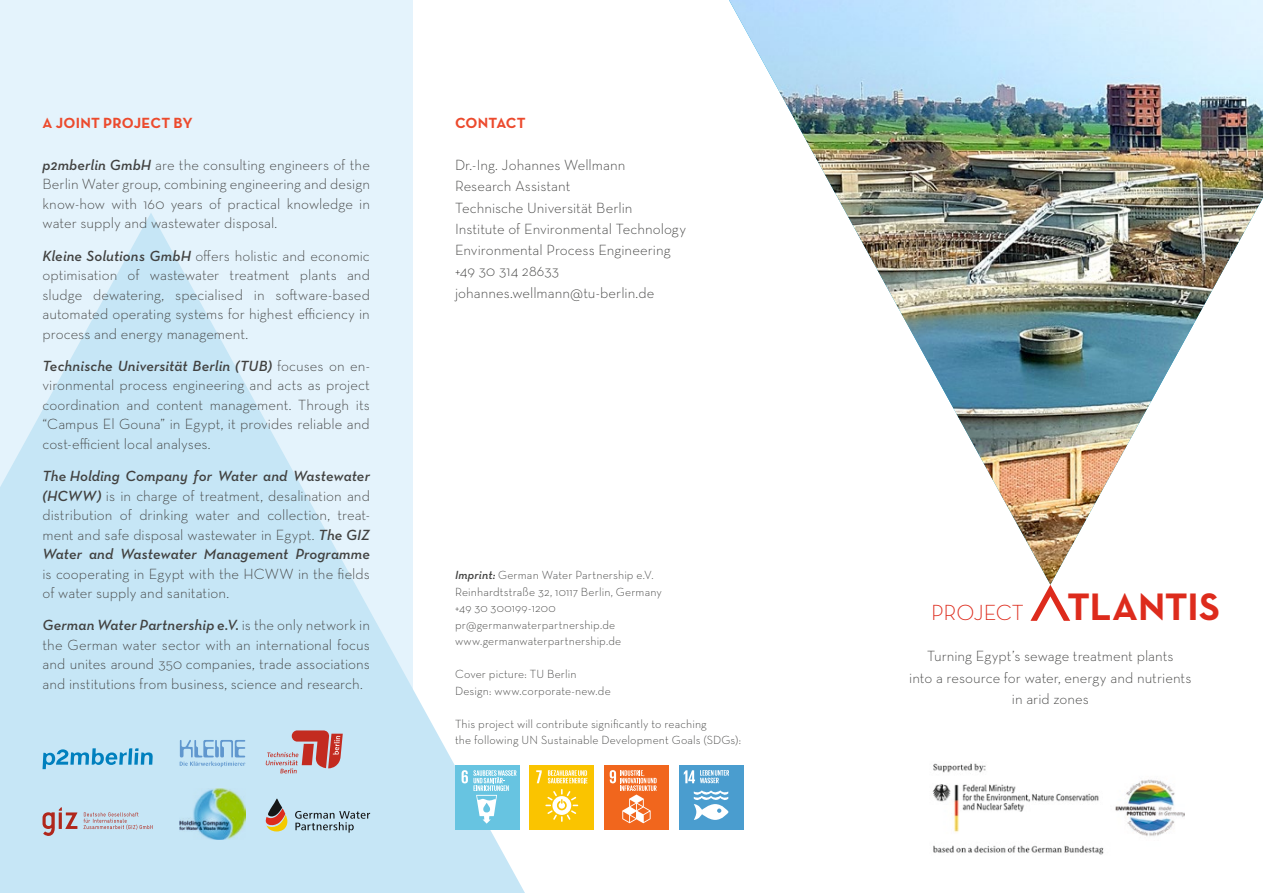
<style>
.page{position:relative;width:1263px;height:893px;background:#fff}
.page>*{position:absolute;margin:0;border:0;box-sizing:border-box;transform-origin:0 0}
._01_Headline{font:300 22.2px "Neutraface Text";letter-spacing:-.02em;color:#dd2b1c}
.t1{font:300 15px/19.5px "Neutraface Text";color:#414140;text-align:justify}
.t2{font:700 15px "Neutraface Text";letter-spacing:.005em;color:#ec4a2d}
.t3{font:300 12px/16.5px "Neutraface Text";letter-spacing:.01em;color:#414140}
.s1{font-weight:600;font-style:italic}
.s2{font-weight:700;font-size:39px}
</style>
<div class="page">
<div style="left:0;top:0;width:412px;height:893px;background:#e4f3fc"></div>
<svg style="left:0;top:213px;width:525px;height:680px;fill:#c6e6f6"></svg>
<img style="left:932px;top:763px;width:253px;height:92px">
<svg style="left:180px;top:740px;width:65px;height:27px;background:#a4cbe8"></svg>
<svg style="left:43px;top:748px;width:110px;height:21px;background:#82c3e2"></svg>
<img style="left:180px;top:789px;width:65px;height:51px">
<svg style="left:266px;top:730px;width:77px;height:43px;background:#c59a9f"></svg>
<svg style="left:295px;top:811px;width:75px;height:22px;background:#a3bdca"></svg>
<svg style="left:266px;top:799px;width:21px;height:32px"></svg>
<img style="left:729px;top:0;width:534px;height:585px">
<svg style="left:1030px;top:585px;width:40px;height:36px"></svg>
<div style="left:455px;top:765px;width:64px;height:64px;background:#67c4e1"></div>
<svg style="left:462px;top:770px;width:55px;height:54px"></svg>
<div style="left:530px;top:765px;width:64px;height:64px;background:#fac400"></div>
<svg style="left:536px;top:770px;width:6px;height:13px"></svg>
<svg style="left:545px;top:789px;width:33px;height:33px"></svg>
<svg style="left:548px;top:770px;width:39px;height:13px"></svg>
<div style="left:604px;top:765px;width:65px;height:64px;background:#f1661d"></div>
<svg style="left:610px;top:770px;width:47px;height:53px"></svg>
<div style="left:679px;top:765px;width:64px;height:64px;background:#4a9dcf"></div>
<svg style="left:694px;top:790px;width:35px;height:30px"></svg>
<svg style="left:684px;top:770px;width:45px;height:13px"></svg>
<svg style="left:43px;top:807px;width:34px;height:29px"></svg>
<svg style="left:84px;top:812px;width:69px;height:18px"></svg>
<p class="t2" style="left:43px;top:113px;width:152px">A JOINT PROJECT BY</p>
<p class="t1" style="left:43px;top:155px;width:329px"><span class="s1">p2mberlin GmbH</span> are the consulting engineers of the Berlin Water group, combining engineering and design know-how with 160 years of practical knowledge in water supply and wastewater disposal.</p>
<p class="t1" style="left:43px;top:245px;width:329px"><span class="s1">Kleine Solutions GmbH</span> offers holistic and economic optimisation of wastewater treatment plants and sludge dewatering, specialised in software-based automated operating systems for highest efficiency in process and energy management.</p>
<p class="t1" style="left:43px;top:356px;width:329px"><span class="s1">Technische Universität Berlin (TUB)</span> focuses on en&shy;vironmental process engineering and acts as project coordination and content management. Through its “Campus El Gouna” in Egypt, it provides reliable and cost-efficient local analyses.</p>
<p class="t1" style="left:43px;top:466px;width:329px"><span class="s1">The Holding Company for Water and Wastewater (HCWW)</span> is in charge of treatment, desalination and distribution of drinking water and collection, treat&shy;ment and safe disposal wastewater in Egypt. <span class="s1">The GIZ Water and Wastewater Management Programme </span>is cooperating in Egypt with the HCWW in the fields of water supply and sanitation.</p>
<p class="t1" style="left:43px;top:615px;width:329px"><span class="s1">German Water Partnership e.V.</span> is the only network in the German water sector with an international focus and unites around 350 companies, trade associations and institutions from business, science and research.</p>
<p class="t2" style="left:455px;top:113px;width:72px">CONTACT</p>
<p class="t1" style="left:455px;top:155px;width:172px">Dr.-Ing. Johannes Wellmann</p>
<p class="t1" style="left:455px;top:176px;width:117px">Research Assistant</p>
<p class="t1" style="left:455px;top:198px;width:179px">Technische Universität Berlin</p>
<p class="t1" style="left:455px;top:219px;width:233px">Institute of Environmental Technology</p>
<p class="t1" style="left:455px;top:240px;width:217px">Environmental Process Engineering</p>
<p class="t1" style="left:455px;top:261px;width:106px">+49 30 314 28633</p>
<p class="t1" style="left:455px;top:283px;width:201px">johannes.wellmann@tu-berlin.de</p>
<p class="t3" style="left:455px;top:567px;width:208px"><span class="s1">Imprint:</span> German Water Partnership e.V.<br>Reinhardtstraße 32, 10117 Berlin, Germany +49 30 300199-1200 pr@germanwaterpartnership.de www.germanwaterpartnership.de</p>
<p class="t3" style="left:455px;top:666px;width:123px">Cover picture: TU Berlin</p>
<p class="t3" style="left:455px;top:682px;width:157px">Design: www.corporate-new.de</p>
<p class="t3" style="left:455px;top:715px;width:287px">This project will contribute significantly to reaching<br>the following UN Sustainable Development Goals (SDGs):</p>
<p class="_01_Headline" style="left:931px;top:599px;width:291px">PROJECT <span class="s2">TLANTIS</span></p>
<p class="t1" style="left:909px;top:645px;width:284px;line-height:21.3px;text-align:center">Turning Egypt’s sewage treatment plants<br>into a resource for water, energy and nutrients in arid zones</p>
</div>
